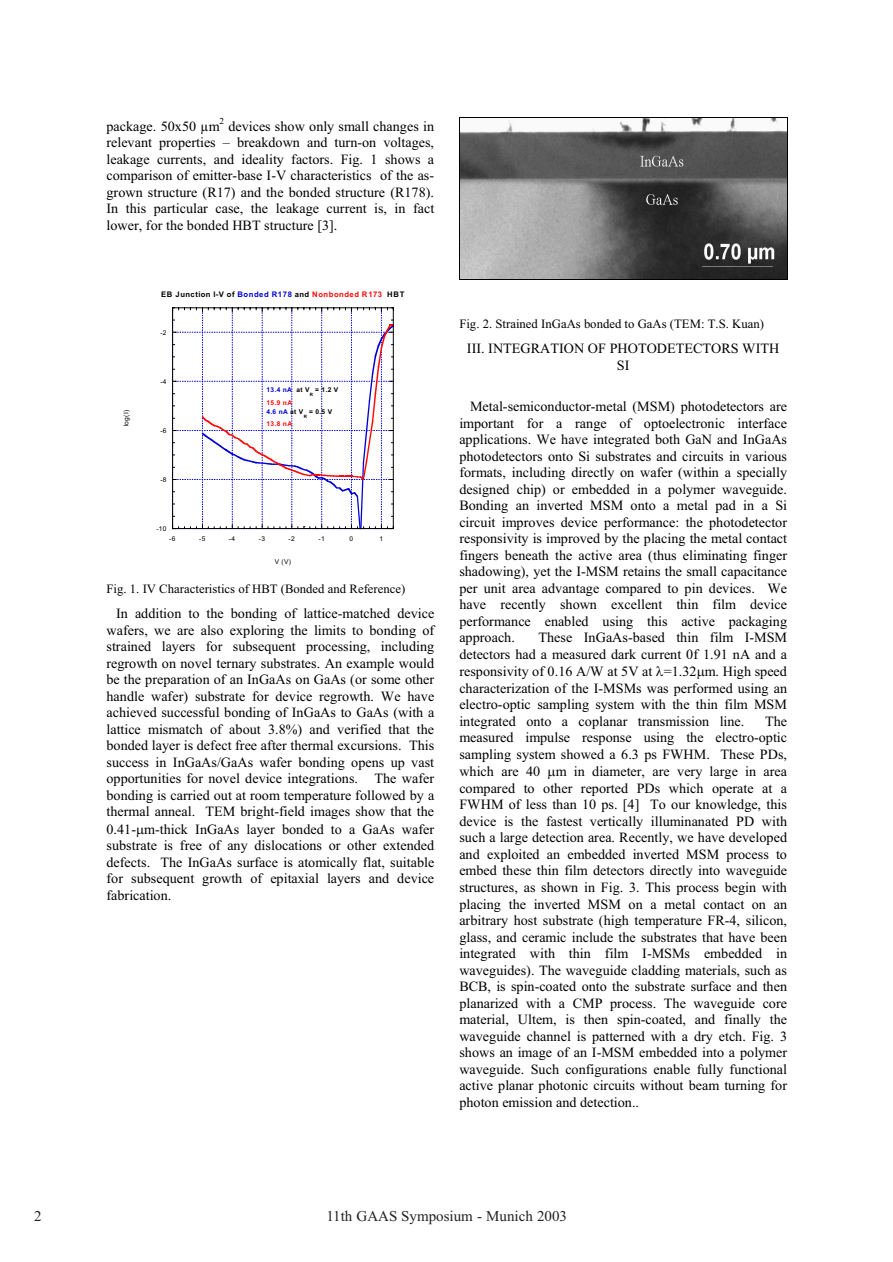
<style>
.page{position:relative;width:893px;height:1262px;background:#fff}
.page>*{position:absolute;margin:0;border:0;box-sizing:border-box;transform-origin:0 0}
.t1{font:15px "Times New Roman";color:#231f20}
.t2{font:14.1px/16.5px "Times New Roman";color:#000;text-align:justify}
.t3{font:12.75px "Times New Roman";color:#000}
.t4{font:9.15px "Times New Roman";color:#000}
.t5{font:700 7.65px "Arial";letter-spacing:.065em;color:#000}
.t6{font:6.6px "Arial";color:#000}
.t7{font:700 6.6px/8.9px "Arial";letter-spacing:.07em;color:#ff0705}
.t8{font:700 6.6px "Arial";color:#000}
.t9{font:700 6.6px "Arial";color:#0000d4}
.t10{font:700 4.5px "Arial";color:#000}
.s1{color:#0000d4}
.s2{color:#ff0705}
.s3{color:#000}
</style>
<div class="page">
<svg style="left:173px;top:307px;width:221px;height:222px"></svg>
<hr style="left:172px;top:308px;width:1px;height:220px;background:#000">
<hr style="left:393px;top:308px;width:1px;height:220px;background:#000">
<hr style="left:172px;top:528px;width:221px;height:1px;background:#000">
<hr style="left:172px;top:307px;width:221px;height:1px;background:#000">
<img style="left:460px;top:119px;width:327px;height:160px">
<hr style="left:459px;top:118px;width:329px;height:1px;background:#000">
<hr style="left:459px;top:118px;width:1px;height:161px;background:#000">
<hr style="left:787px;top:118px;width:1px;height:161px;background:#000">
<hr style="left:459px;top:279px;width:329px;height:1px;background:#000">
<p class="t2" style="left:106px;top:119px;width:115px">package. 50x50 µm</p>
<p class="t4" style="left:219px;top:118px;width:6px">2</p>
<p class="t2" style="left:106px;top:119px;width:329px;text-indent:122px">devices show only small changes in relevant properties – breakdown and turn-on voltages, leakage currents, and ideality factors. Fig. 1 shows a comparison of emitter-base I-V characteristics of the as&shy;grown structure (R17) and the bonded structure (R178).<br>In this particular case, the leakage current is, in fact lower, for the bonded HBT structure [3].</p>
<p class="t5" style="left:161px;top:291px;width:245px">EB Junction I-V of <span class="s1">Bonded R178</span> and <span class="s2">Nonbonded R173</span> HBT</p>
<p class="t6" style="left:160px;top:330px;width:8px">-2</p>
<p class="t6" style="left:124px;top:426px;width:18px;rotate:-90deg">log(I)</p>
<p class="t6" style="left:160px;top:379px;width:8px">-4</p>
<p class="t6" style="left:160px;top:428px;width:8px">-6</p>
<p class="t6" style="left:160px;top:477px;width:8px">-8</p>
<p class="t6" style="left:156px;top:526px;width:12px">-10</p>
<p class="t8" style="left:315px;top:387px;width:24px">= 1.2 V</p>
<p class="t9" style="left:266px;top:387px;width:45px">13.4 nA <span class="s3">at V</span></p>
<p class="t10" style="left:310px;top:392px;width:5px">R</p>
<p class="t7" style="left:266px;top:398px;width:38px">15.9 nA<br><span class="s1">4.6 nA</span> <span class="s3">at V</span></p>
<p class="t8" style="left:309px;top:409px;width:25px">= 0.5 V</p>
<p class="t10" style="left:304px;top:414px;width:5px">R</p>
<p class="t7" style="left:266px;top:420px;width:27px">13.8 nA</p>
<p class="t6" style="left:169px;top:537px;width:8px">-6</p>
<p class="t6" style="left:199px;top:537px;width:8px">-5</p>
<p class="t6" style="left:229px;top:537px;width:8px">-4</p>
<p class="t6" style="left:259px;top:537px;width:8px">-3</p>
<p class="t6" style="left:289px;top:537px;width:8px">-2</p>
<p class="t6" style="left:318px;top:537px;width:8px">-1</p>
<p class="t6" style="left:349px;top:537px;width:5px">0</p>
<p class="t6" style="left:379px;top:537px;width:5px">1</p>
<p class="t6" style="left:275px;top:559px;width:18px">V (V)</p>
<p class="t3" style="left:106px;top:584px;width:300px">Fig. 1. IV Characteristics of HBT (Bonded and Reference)</p>
<p class="t2" style="left:106px;top:606px;width:329px;text-indent:10px">In addition to the bonding of lattice-matched device wafers, we are also exploring the limits to bonding of strained layers for subsequent processing, including regrowth on novel ternary substrates. An example would be the preparation of an InGaAs on GaAs (or some other handle wafer) substrate for device regrowth. We have achieved successful bonding of InGaAs to GaAs (with a lattice mismatch of about 3.8%) and verified that the bonded layer is defect free after thermal excursions. This success in InGaAs/GaAs wafer bonding opens up vast opportunities for novel device integrations. The wafer bonding is carried out at room temperature followed by a thermal anneal. TEM bright-field images show that the 0.41- m-thick InGaAs layer bonded to a GaAs wafer substrate is free of any dislocations or other extended defects. The InGaAs surface is atomically flat, suitable for subsequent growth of epitaxial layers and device fabrication.</p>
<p class="t3" style="left:459px;top:319px;width:306px">Fig. 2. Strained InGaAs bonded to GaAs (TEM: T.S. Kuan)</p>
<p class="t2" style="left:467px;top:341px;width:314px;text-align:center">III. INTEGRATION OF PHOTODETECTORS WITH<br>SI</p>
<p class="t2" style="left:459px;top:399px;width:329px;text-indent:11px">Metal-semiconductor-metal (MSM) photodetectors are important for a range of optoelectronic interface applications. We have integrated both GaN and InGaAs photodetectors onto Si substrates and circuits in various formats, including directly on wafer (within a specially designed chip) or embedded in a polymer waveguide.<br>Bonding an inverted MSM onto a metal pad in a Si circuit improves device performance: the photodetector responsivity is improved by the placing the metal contact fingers beneath the active area (thus eliminating finger shadowing), yet the I-MSM retains the small capacitance per unit area advantage compared to pin devices. We have recently shown excellent thin film device performance enabled using this active packaging approach.</p>
<p class="t2" style="left:459px;top:630px;width:329px;text-indent:79px">These InGaAs-based thin film I-MSM detectors had a measured dark current 0f 1.91 nA and a responsivity of 0.16 A/W at 5V at =1.32 m. High speed characterization of the I-MSMs was performed using an electro-optic sampling system with the thin film MSM integrated onto a coplanar transmission line.</p>
<p class="t2" style="left:459px;top:714px;width:329px;text-indent:305px">The measured impulse response using the electro-optic sampling system showed a 6.3 ps FWHM. These PDs, which are 40 m in diameter, are very large in area compared to other reported PDs which operate at a FWHM of less than 10 ps. [4] To our knowledge, this device is the fastest vertically illuminanated PD with such a large detection area. Recently, we have developed and exploited an embedded inverted MSM process to embed these thin film detectors directly into waveguide structures, as shown in Fig. 3. This process begin with placing the inverted MSM on a metal contact on an arbitrary host substrate (high temperature FR-4, silicon, glass, and ceramic include the substrates that have been integrated with thin film I-MSMs embedded in waveguides). The waveguide cladding materials, such as BCB, is spin-coated onto the substrate surface and then planarized with a CMP process. The waveguide core material, Ultem, is then spin-coated, and finally the waveguide channel is patterned with a dry etch. Fig. 3 shows an image of an I-MSM embedded into a polymer waveguide. Such configurations enable fully functional active planar photonic circuits without beam turning for photon emission and detection..</p>
<p class="t1" style="left:34px;top:1210px;width:9px">2</p>
<p class="t1" style="left:326px;top:1210px;width:242px">11th GAAS Symposium - Munich 2003</p>
</div>
